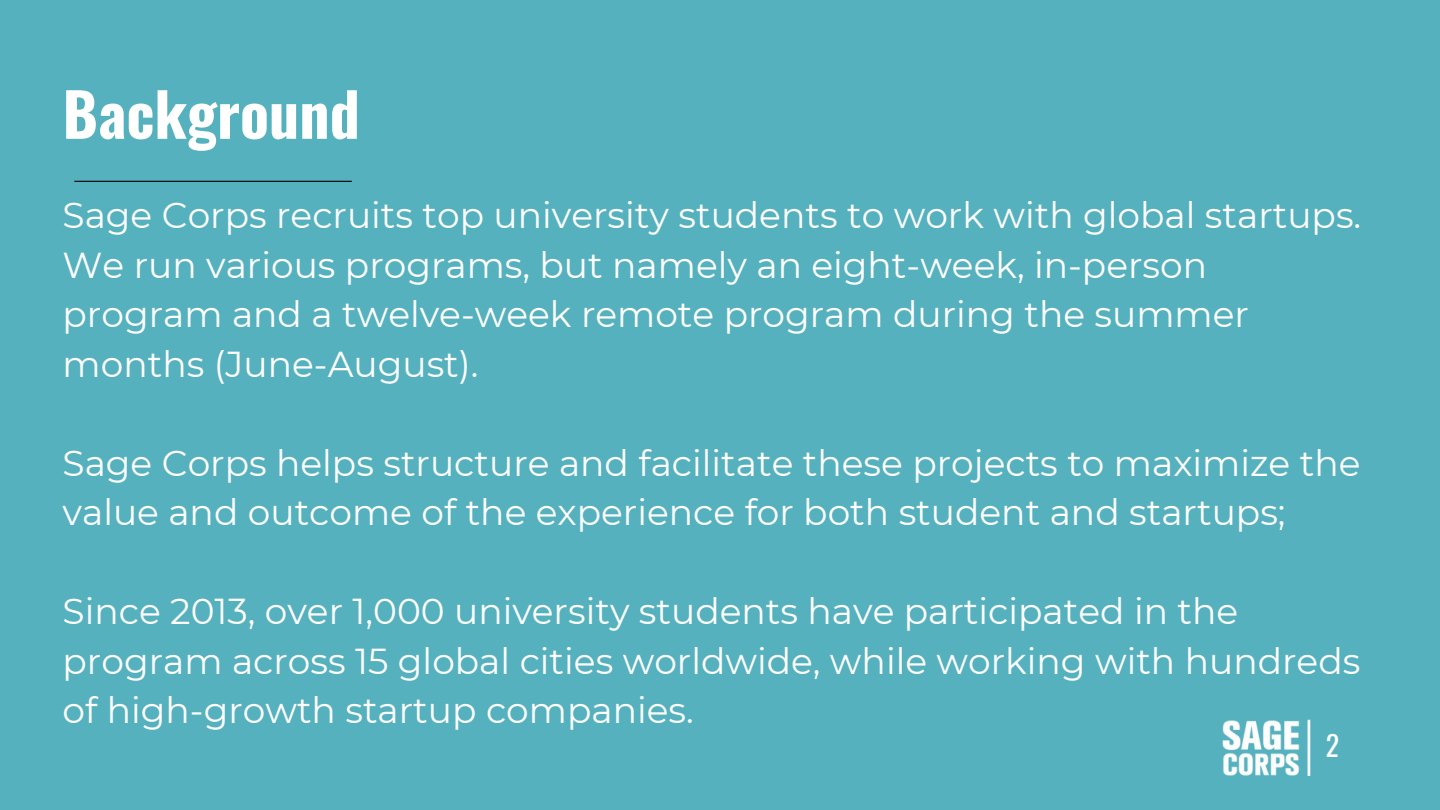
<style>
.page{position:relative;width:1440px;height:810px;background:#56b1bf}
.page>*{position:absolute;margin:0;border:0;box-sizing:border-box;transform-origin:0 0}
.t1{font:700 60px "Oswald";color:#fff}
.t2{font:36px/49.6px "Montserrat";color:#fff}
.t3{font:28px "Oswald";color:#fff}
</style>
<div class="page">
<img style="left:1222px;top:720px;width:89px;height:56px">
<hr style="left:74px;top:181px;width:278px;height:1px;background:#000">
<h1 class="t1" style="left:63px;top:67px;width:299px">Background</h1>
<p class="t2" style="left:63px;top:191px;width:1300px">Sage Corps recruits top university students to work with global startups.<br>We run various programs, but namely an eight-week, in-person program and a twelve-week remote program during the summer months (June-August).</p>
<p class="t2" style="left:63px;top:438px;width:1299px">Sage Corps helps structure and facilitate these projects to maximize the value and outcome of the experience for both student and startups;</p>
<p class="t2" style="left:63px;top:587px;width:1299px">Since 2013, over 1,000 university students have participated in the program across 15 global cities worldwide, while working with hundreds of high-growth startup companies.</p>
<p class="t3" style="left:1326px;top:723px;width:15px">2</p>
</div>
